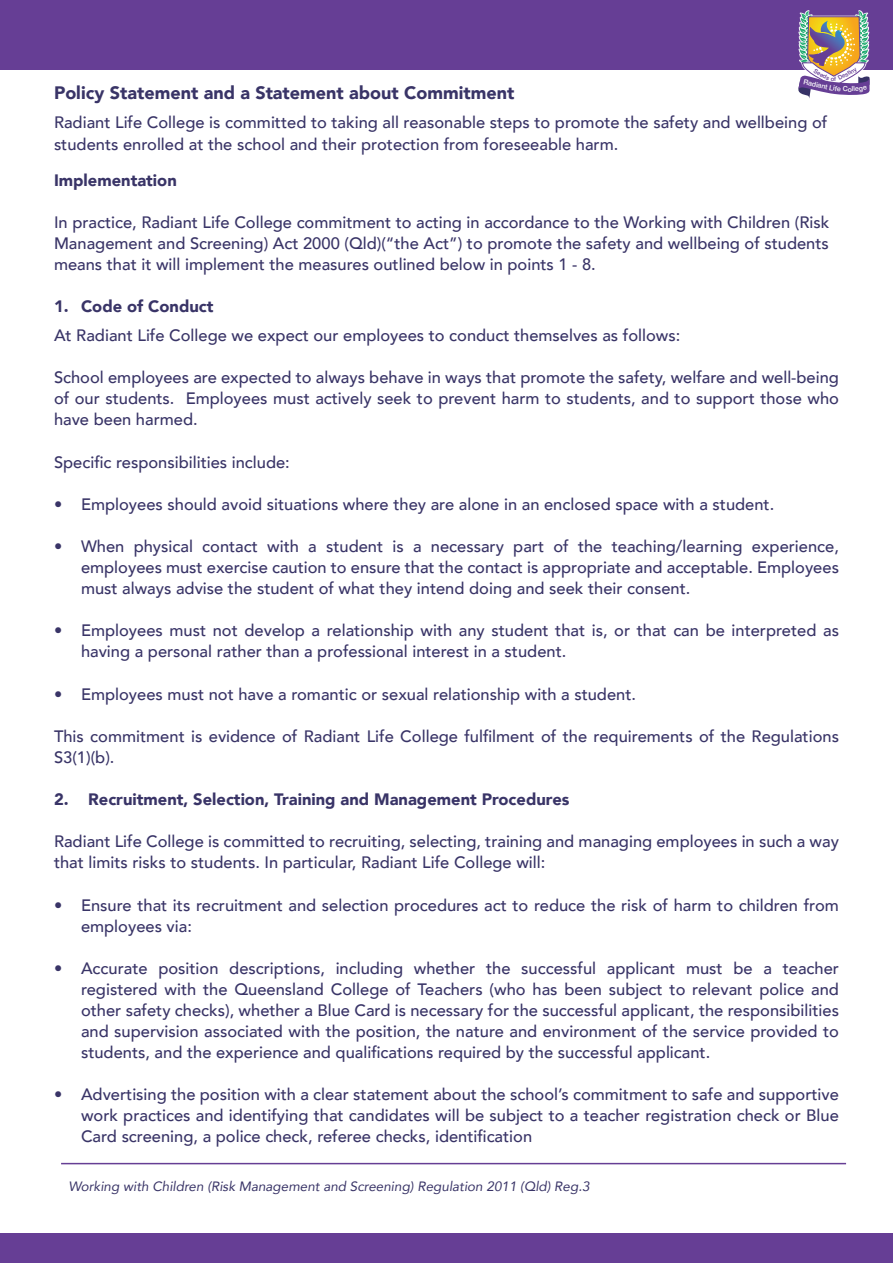
<style>
.page{position:relative;width:893px;height:1263px;background:#fff}
.page>*{position:absolute;margin:0;border:0;box-sizing:border-box;transform-origin:0 0}
.t1{font:900 18px "Avenir";color:#393467}
.t2{font:500 16.5px/21px "Avenir";color:#393467}
.t3{font:900 16.5px "Avenir";color:#393467}
.t4{font:italic 13.5px "Avenir";color:#393467}
.t5{font:500 7.05px "Helvetica Neue";color:#faf9fa}
.t6{font:500 6px "Helvetica Neue";color:#663e95}
</style>
<div class="page">
<div style="left:0;top:0;width:893px;height:69px;background:#663e95"></div>
<div style="left:0;top:1233px;width:893px;height:30px;background:#663e95"></div>
<hr style="left:61px;top:1163px;width:785px;height:1px;background:#663e95">
<img style="left:798px;top:11px;width:72px;height:88px">
<p class="t6" style="left:831px;top:74px;width:7px">of</p>
<p class="t5" style="left:810px;top:77px;width:15px;rotate:13deg">adia</p>
<p class="t2" style="left:54px;top:111px;width:775px">Radiant Life College is committed to taking all reasonable steps to promote the safety and wellbeing of students enrolled at the school and their protection from foreseeable harm.</p>
<p class="t3" style="left:54px;top:166px;width:124px">Implementation</p>
<p class="t2" style="left:54px;top:211px;width:777px;text-align:justify">In practice, Radiant Life College commitment to acting in accordance to the Working with Children (Risk Management and Screening) Act 2000 (Qld)(“the Act”) to promote the safety and wellbeing of students means that it will implement the measures outlined below in points 1 - 8.</p>
<p class="t3" style="left:54px;top:292px;width:161px">1. Code of Conduct</p>
<p class="t2" style="left:54px;top:324px;width:628px">At Radiant Life College we expect our employees to conduct themselves as follows:</p>
<p class="t2" style="left:54px;top:366px;width:786px;text-align:justify">School employees are expected to always behave in ways that promote the safety, welfare and well-being of our students. Employees must actively seek to prevent harm to students, and to support those who have been harmed.</p>
<p class="t2" style="left:54px;top:450px;width:237px">Specific responsibilities include:</p>
<p class="t2" style="left:54px;top:493px;width:722px">• Employees should avoid situations where they are alone in an enclosed space with a student.</p>
<p class="t2" style="left:81px;top:535px;width:759px;text-align:justify;text-indent:-27px">• When physical contact with a student is a necessary part of the teaching/learning experience, employees must exercise caution to ensure that the contact is appropriate and acceptable. Employees must always advise the student of what they intend doing and seek their consent.</p>
<p class="t2" style="left:81px;top:619px;width:759px;text-indent:-27px">• Employees must not develop a relationship with any student that is, or that can be interpreted as having a personal rather than a professional interest in a student.</p>
<p class="t2" style="left:54px;top:682px;width:584px">• Employees must not have a romantic or sexual relationship with a student.</p>
<p class="t2" style="left:54px;top:725px;width:786px">This commitment is evidence of Radiant Life College fulfilment of the requirements of the Regulations<br>S3(1)(b).</p>
<p class="t3" style="left:54px;top:785px;width:517px">2. Recruitment, Selection, Training and Management Procedures</p>
<p class="t2" style="left:54px;top:830px;width:786px">Radiant Life College is committed to recruiting, selecting, training and managing employees in such a way that limits risks to students. In particular, Radiant Life College will:</p>
<p class="t2" style="left:81px;top:893px;width:759px;text-indent:-27px">• Ensure that its recruitment and selection procedures act to reduce the risk of harm to children from employees via:</p>
<p class="t2" style="left:81px;top:957px;width:759px;text-align:justify;text-indent:-27px">• Accurate position descriptions, including whether the successful applicant must be a teacher registered with the Queensland College of Teachers (who has been subject to relevant police and other safety checks), whether a Blue Card is necessary for the successful applicant, the responsibilities and supervision associated with the position, the nature and environment of the service provided to students, and the experience and qualifications required by the successful applicant.</p>
<p class="t2" style="left:81px;top:1083px;width:759px;text-align:justify;text-indent:-27px">• Advertising the position with a clear statement about the school’s commitment to safe and supportive work practices and identifying that candidates will be subject to a teacher registration check or Blue Card screening, a police check, referee checks, identification</p>
<p class="t1" style="left:54px;top:78px;width:462px">Policy Statement and a Statement about Commitment</p>
<p class="t4" style="left:69px;top:1178px;width:522px">Working with Children (Risk Management and Screening) Regulation 2011 (Qld) Reg.3</p>
</div>
